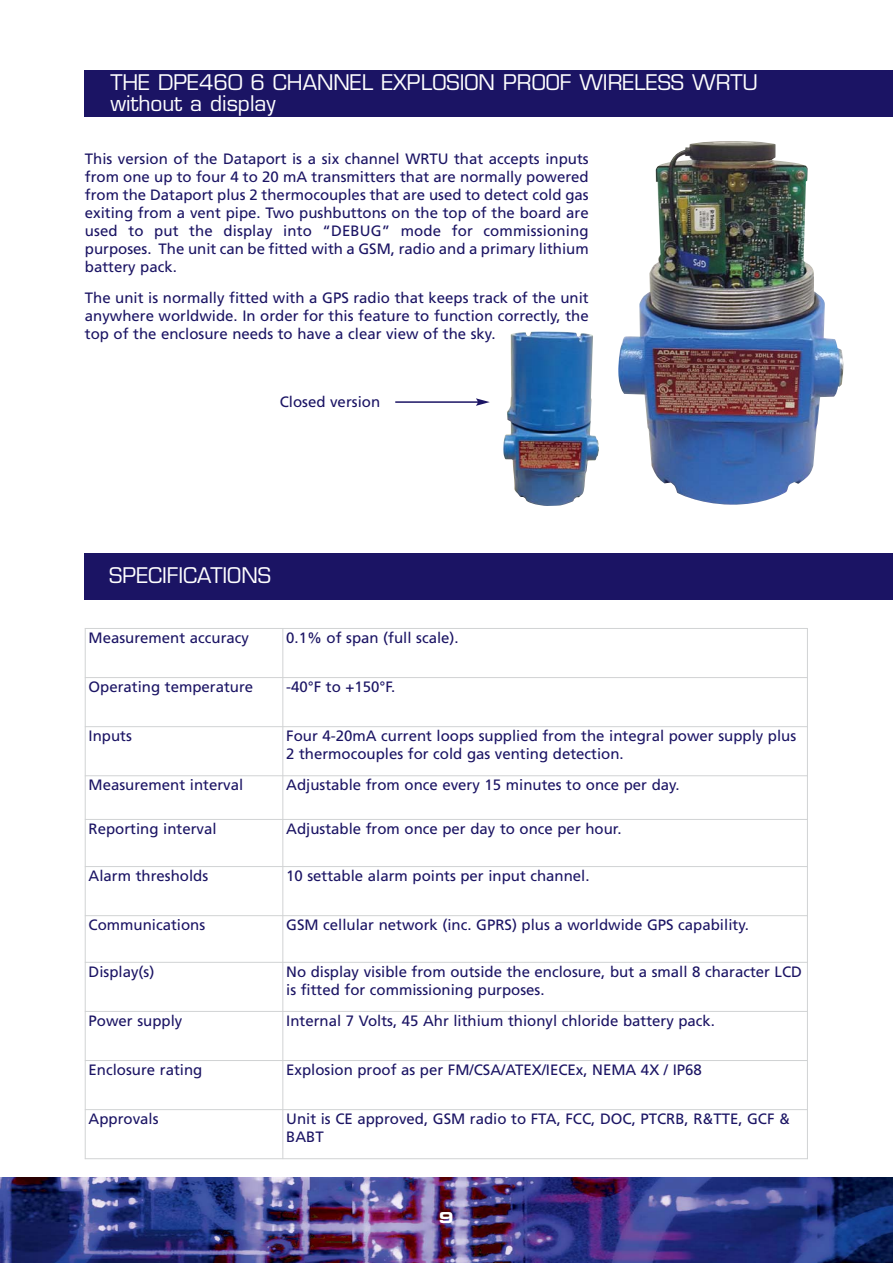
<style>
.page{position:relative;width:893px;height:1263px;background:#fff}
.page>*{position:absolute;margin:0;border:0;box-sizing:border-box;transform-origin:0 0}
.t1{font:21px/21px "Eurostile LT";color:#fff}
.t2{font:15px/18px "Frutiger";color:#1b1464}
.t3{font:15px "Eurostile LT Bold Extended Two";color:#fff}
</style>
<div class="page">
<div style="left:85px;top:70px;width:808px;height:47px;background:#1b1464"></div>
<img style="left:618px;top:141px;width:225px;height:364px">
<img style="left:503px;top:331px;width:96px;height:175px">
<div style="left:85px;top:553px;width:808px;height:47px;background:#1b1464"></div>
<hr style="left:85px;top:628px;width:1px;height:531px;background:#d1d3d4">
<hr style="left:282px;top:628px;width:1px;height:531px;background:#d1d3d4">
<hr style="left:807px;top:628px;width:1px;height:531px;background:#d1d3d4">
<hr style="left:85px;top:628px;width:723px;height:1px;background:#d1d3d4">
<hr style="left:85px;top:677px;width:723px;height:1px;background:#d1d3d4">
<hr style="left:85px;top:726px;width:723px;height:1px;background:#d1d3d4">
<hr style="left:85px;top:775px;width:723px;height:1px;background:#d1d3d4">
<hr style="left:85px;top:819px;width:723px;height:1px;background:#d1d3d4">
<hr style="left:85px;top:866px;width:723px;height:1px;background:#d1d3d4">
<hr style="left:85px;top:915px;width:723px;height:1px;background:#d1d3d4">
<hr style="left:85px;top:962px;width:723px;height:1px;background:#d1d3d4">
<hr style="left:85px;top:1011px;width:723px;height:1px;background:#d1d3d4">
<hr style="left:85px;top:1060px;width:723px;height:1px;background:#d1d3d4">
<hr style="left:85px;top:1109px;width:723px;height:1px;background:#d1d3d4">
<hr style="left:85px;top:1158px;width:723px;height:1px;background:#d1d3d4">
<img style="left:0;top:1178px;width:893px;height:85px">
<hr style="left:395px;top:401px;width:83px;height:2px;background:#1b1464">
<svg style="left:476px;top:398px;width:14px;height:8px"></svg>
<h1 class="t1" style="left:110px;top:74px;width:649px">THE DPE460 6 CHANNEL EXPLOSION PROOF WIRELESS WRTU without a display</h1>
<p class="t2" style="left:85px;top:151px;width:505px;text-align:justify">This version of the Dataport is a six channel WRTU that accepts inputs from one up to four 4 to 20 mA transmitters that are normally powered from the Dataport plus 2 thermocouples that are used to detect cold gas exiting from a vent pipe. Two pushbuttons on the top of the board are used to put the display into “DEBUG” mode for commissioning purposes. The unit can be fitted with a GSM, radio and a primary lithium battery pack.</p>
<p class="t2" style="left:85px;top:290px;width:505px;text-align:justify">The unit is normally fitted with a GPS radio that keeps track of the unit anywhere worldwide. In order for this feature to function correctly, the top of the enclosure needs to have a clear view of the sky.</p>
<p class="t2" style="left:280px;top:394px;width:102px">Closed version</p>
<h1 class="t1" style="left:109px;top:567px;width:163px">SPECIFICATIONS</h1>
<p class="t2" style="left:89px;top:630px;width:162px">Measurement accuracy</p>
<p class="t2" style="left:286px;top:630px;width:174px">0.1% of span (full scale).</p>
<p class="t2" style="left:89px;top:679px;width:166px">Operating temperature</p>
<p class="t2" style="left:286px;top:679px;width:111px">-40°F to +150°F.</p>
<p class="t2" style="left:89px;top:728px;width:45px">Inputs</p>
<p class="t2" style="left:286px;top:728px;width:511px">Four 4-20mA current loops supplied from the integral power supply plus<br>2 thermocouples for cold gas venting detection.</p>
<p class="t2" style="left:89px;top:777px;width:156px">Measurement interval</p>
<p class="t2" style="left:286px;top:777px;width:395px">Adjustable from once every 15 minutes to once per day.</p>
<p class="t2" style="left:89px;top:821px;width:129px">Reporting interval</p>
<p class="t2" style="left:286px;top:821px;width:337px">Adjustable from once per day to once per hour.</p>
<p class="t2" style="left:89px;top:868px;width:121px">Alarm thresholds</p>
<p class="t2" style="left:286px;top:868px;width:305px">10 settable alarm points per input channel.</p>
<p class="t2" style="left:89px;top:917px;width:118px">Communications</p>
<p class="t2" style="left:286px;top:917px;width:464px">GSM cellular network (inc. GPRS) plus a worldwide GPS capability.</p>
<p class="t2" style="left:89px;top:964px;width:67px">Display(s)</p>
<p class="t2" style="left:286px;top:964px;width:517px">No display visible from outside the enclosure, but a small 8 character LCD is fitted for commissioning purposes.</p>
<p class="t2" style="left:89px;top:1013px;width:95px">Power supply</p>
<p class="t2" style="left:286px;top:1013px;width:430px">Internal 7 Volts, 45 Ahr lithium thionyl chloride battery pack.</p>
<p class="t2" style="left:89px;top:1062px;width:115px">Enclosure rating</p>
<p class="t2" style="left:286px;top:1062px;width:417px">Explosion proof as per FM/CSA/ATEX/IECEx, NEMA 4X / IP68</p>
<p class="t2" style="left:89px;top:1111px;width:71px">Approvals</p>
<p class="t2" style="left:286px;top:1111px;width:505px">Unit is CE approved, GSM radio to FTA, FCC, DOC, PTCRB, R&amp;TTE, GCF &amp;<br>BABT</p>
<p class="t3" style="left:439px;top:1211px;width:16px">9</p>
</div>
